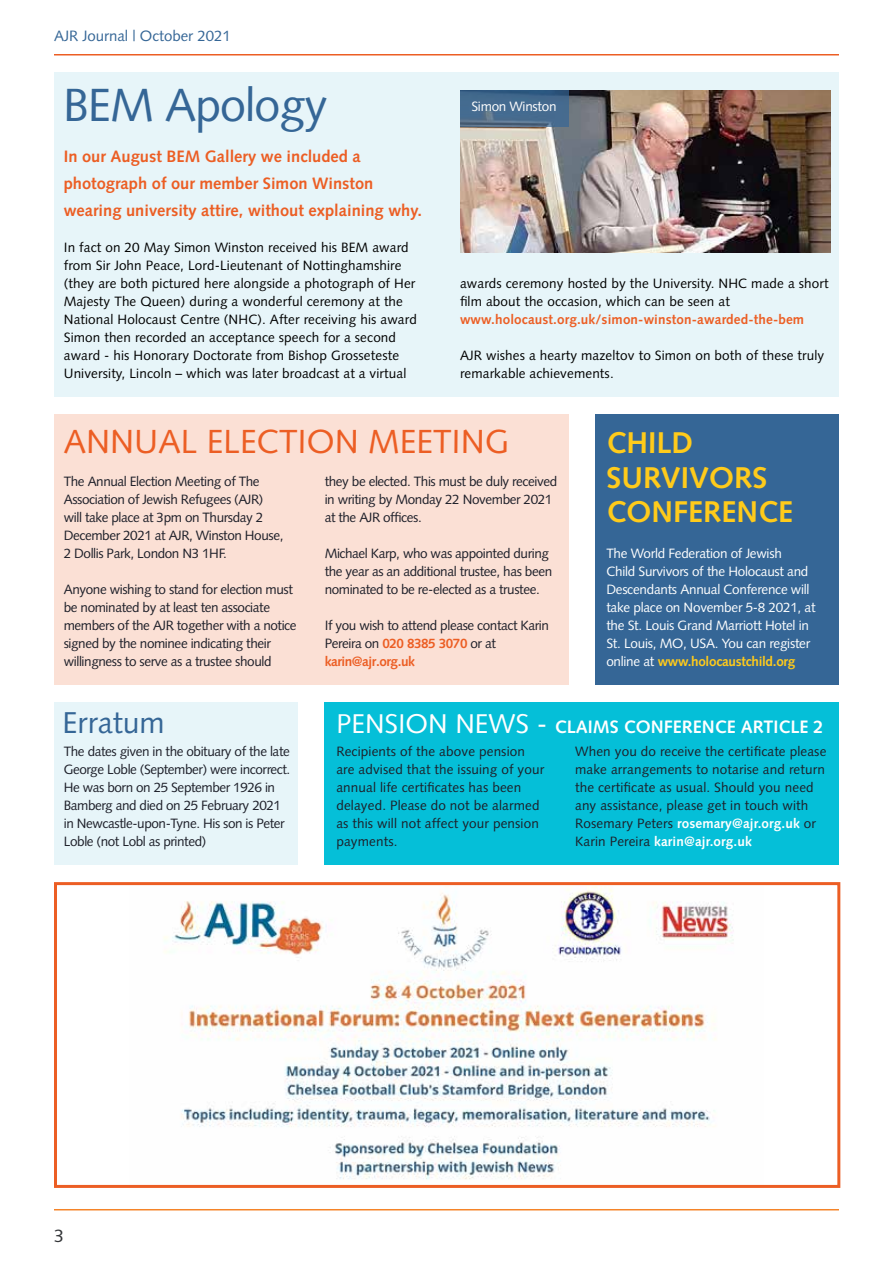
<style>
.page{position:relative;width:893px;height:1263px;background:#fff}
.page>*{position:absolute;margin:0;border:0;box-sizing:border-box;transform-origin:0 0}
.t1{font:46.5px "Syntax LT Std";letter-spacing:-.02em;color:#356696}
.t2{font:33.45px "Syntax LT Std";color:#ec5e24}
.t3{font:30.15px "Syntax LT Std";color:#356696}
.t4{font:700 30px/34.5px "Syntax LT Std";color:#ffcb1b}
.t5{font:700 18px "Syntax LT Std";color:#fff}
.t6{font:18px "Syntax LT Std";color:#333538}
.t7{font:700 16.5px/27px "Syntax LT Std";color:#ec5e24}
.t8{font:15px "Syntax LT Std";color:#356696}
.t9{font:13.5px/18px "Syntax LT Std";letter-spacing:-.03em;color:#1d1f29}
.t10{font:13.5px/18px "Syntax LT Std";letter-spacing:.01em;color:#000}
.t11{font:13.5px/18px "Syntax LT Std";letter-spacing:.01em;color:#1d1f29}
.t12{font:13.5px/18px "Syntax LT Std";letter-spacing:-.02em;color:#fff}
.t13{font:700 13.5px "Syntax LT Std";letter-spacing:.01em;color:#ec5e24}
.s1{font-weight:700;color:#ec5e24}
.s2{font-weight:700;color:#ffcb1b}
.s3{font-weight:400;font-size:27.15px}
.s4{font-weight:700;color:#fff}
</style>
<div class="page">
<hr style="left:54px;top:1209px;width:785px;height:1px;background:#f58429">
<hr style="left:54px;top:54px;width:785px;height:2px;background:#ec5e24">
<img style="left:164px;top:886px;width:570px;height:294px">
<div style="left:54px;top:72px;width:785px;height:324px;background:#e7f5f9"></div>
<div style="left:325px;top:702px;width:514px;height:162px;background:#05bfd8"></div>
<img style="left:460px;top:90px;width:371px;height:162px">
<div style="left:54px;top:414px;width:514px;height:270px;background:#fbe0d5"></div>
<div style="left:595px;top:414px;width:244px;height:270px;background:#356696"></div>
<div style="left:54px;top:702px;width:244px;height:162px;background:#e7f5f9"></div>
<svg style="left:460px;top:90px;width:108px;height:36px;background:#44688b"></svg>
<div style="left:54px;top:882px;width:786px;height:306px;border:3px solid #ec5e24"></div>
<p class="t8" style="left:54px;top:27px;width:178px">AJR Journal | October 2021</p>
<h1 class="t1" style="left:63px;top:78px;width:266px">BEM Apology</h1>
<p class="t7" style="left:64px;top:143px;width:360px">In our August BEM Gallery we included a photograph of our member Simon Winston wearing university attire, without explaining why.</p>
<p class="t10" style="left:64px;top:238px;width:355px">In fact on 20 May Simon Winston received his BEM award from Sir John Peace, Lord-Lieutenant of Nottinghamshire (they are both pictured here alongside a photograph of Her Majesty The Queen) during a wonderful ceremony at the National Holocaust Centre (NHC). After receiving his award Simon then recorded an acceptance speech for a second award - his Honorary Doctorate from Bishop Grosseteste University, Lincoln – which was later broadcast at a virtual</p>
<p class="t12" style="left:471px;top:97px;width:87px">Simon Winston</p>
<p class="t10" style="left:460px;top:274px;width:370px">awards ceremony hosted by the University. NHC made a short film about the occasion, which can be seen at</p>
<p class="t13" style="left:460px;top:312px;width:346px">www.holocaust.org.uk/simon-winston-awarded-the-bem</p>
<p class="t10" style="left:460px;top:346px;width:366px">AJR wishes a hearty mazeltov to Simon on both of these truly remarkable achievements.</p>
<h2 class="t2" style="left:64px;top:422px;width:447px">ANNUAL ELECTION MEETING</h2>
<p class="t9" style="left:64px;top:472px;width:221px">The Annual Election Meeting of The Association of Jewish Refugees (AJR) will take place at 3pm on Thursday 2<br>December 2021 at AJR, Winston House, 2 Dollis Park, London N3 1HF.</p>
<p class="t9" style="left:64px;top:580px;width:234px">Anyone wishing to stand for election must be nominated by at least ten associate members of the AJR together with a notice signed by the nominee indicating their willingness to serve as a trustee should</p>
<p class="t9" style="left:325px;top:472px;width:234px">they be elected. This must be duly received in writing by Monday 22 November 2021 at the AJR offices.</p>
<p class="t9" style="left:325px;top:544px;width:229px">Michael Karp, who was appointed during the year as an additional trustee, has been nominated to be re-elected as a trustee.</p>
<p class="t9" style="left:325px;top:616px;width:226px">If you wish to attend please contact Karin<br>Pereira on <span class="s1">020 8385 3070</span> or at <span class="s1">karin@ajr.org.uk</span></p>
<h3 class="t4" style="left:606px;top:426px;width:188px">CHILD<br>SURVIVORS<br>CONFERENCE</h3>
<p class="t12" style="left:606px;top:544px;width:211px">The World Federation of Jewish<br>Child Survivors of the Holocaust and Descendants Annual Conference will take place on November 5-8 2021, at the St. Louis Grand Marriott Hotel in St. Louis, MO, USA. You can register online at <span class="s2">www.holocaustchild.org</span></p>
<h3 class="t3" style="left:63px;top:704px;width:104px">Erratum</h3>
<h3 class="t5" style="left:336px;top:716px;width:489px"><span class="s3">PENSION NEWS -</span> CLAIMS CONFERENCE ARTICLE 2</h3>
<p class="t9" style="left:64px;top:742px;width:228px">The dates given in the obituary of the late George Loble (September) were incorrect.<br>He was born on 25 September 1926 in Bamberg and died on 25 February 2021 in Newcastle-upon-Tyne. His son is Peter Loble (not Lobl as printed)</p>
<p class="t11" style="left:336px;top:742px;width:209px">Recipients of the above pension are advised that the issuing of your annual life certificates has been delayed. Please do not be alarmed as this will not affect your pension payments.</p>
<p class="t11" style="left:575px;top:742px;width:253px">When you do receive the certificate please make arrangements to notarise and return the certificate as usual. Should you need any assistance, please get in touch with Rosemary Peters <span class="s4">rosemary@ajr.org.uk</span> or Karin Pereira <span class="s4">karin@ajr.org.uk</span></p>
<h3 class="t6" style="left:54px;top:1225px;width:12px">3</h3>
</div>
